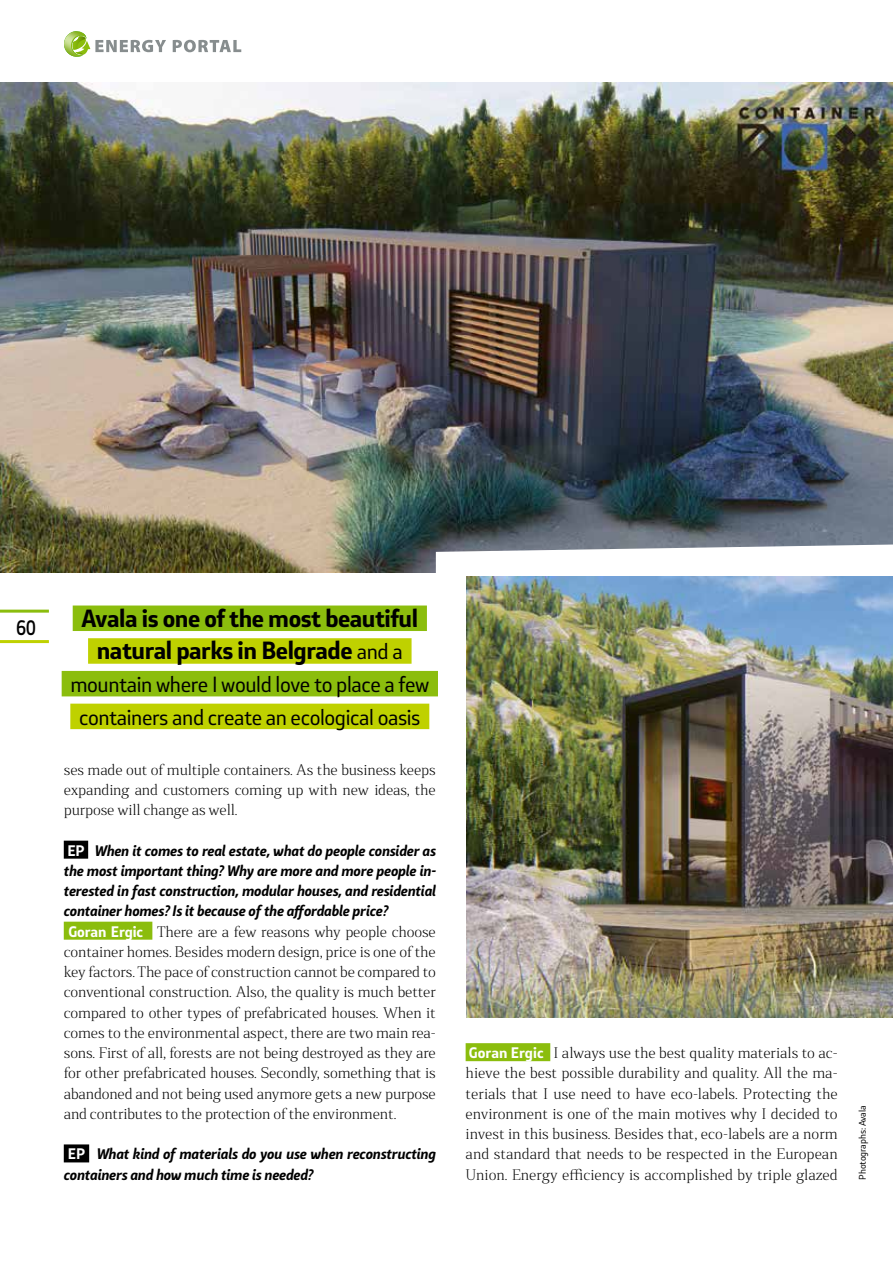
<style>
.page{position:relative;width:893px;height:1263px;background:#fff}
.page>*{position:absolute;margin:0;border:0;box-sizing:border-box;transform-origin:0 0}
.t1{font:700 23.25px/32.7px "Stobi Sans";letter-spacing:-.02em;color:#000;text-align:center}
.t2{font:20.4px/32.7px "Stobi Sans";letter-spacing:-.02em;color:#000;text-align:center}
.t3{font:500 19.5px "Stobi Sans";color:#000;scale:.85 1}
.t4{font:300 14.25px/20.2px "Stobi Serif";letter-spacing:-.01em;color:#000;text-align:justify}
.t5{font:700 14.25px/20.2px "Stobi Sans It";color:#000;text-align:justify}
.t6{font:9px "Stobi Sans";letter-spacing:-.01em;color:#000}
.s1{font-weight:400;font-size:20.4px}
.s2{font-family:"Stobi Sans";color:#fff}
.s3{font-family:"Stobi Sans";font-weight:700;color:#fff}
</style>
<div class="page">
<svg style="left:0;top:640px;width:49px;height:3px"></svg>
<svg style="left:0;top:610px;width:49px;height:3px"></svg>
<svg style="left:64px;top:31px;width:177px;height:26px"></svg>
<img style="left:0;top:83px;width:893px;height:489px">
<svg style="left:436px;top:544px;width:457px;height:75px"></svg>
<img style="left:467px;top:576px;width:426px;height:442px">
<div style="left:64px;top:841px;width:24px;height:18px;background:#000"></div>
<div style="left:64px;top:922px;width:88px;height:18px;background:#8bbd0d"></div>
<div style="left:64px;top:1144px;width:25px;height:18px;background:#000"></div>
<div style="left:466px;top:1043px;width:84px;height:18px;background:#8bbd0d"></div>
<div style="left:73px;top:605px;width:354px;height:26px;background:#8bbd0d"></div>
<div style="left:88px;top:638px;width:324px;height:26px;background:#bfd100"></div>
<div style="left:62px;top:671px;width:376px;height:25px;background:#8bbd0d"></div>
<div style="left:70px;top:704px;width:359px;height:25px;background:#bfd100"></div>
<h3 class="t3" style="left:16px;top:614px;width:25px">60</h3>
<h1 class="t1" style="left:81px;top:601px;width:338px">Avala is one of the most beautiful natural parks in Belgrade <span class="s1">and a</span></h1>
<h2 class="t2" style="left:70px;top:668px;width:360px">mountain where I would love to place a few containers and create an ecological oasis</h2>
<p class="t4" style="left:64px;top:759px;width:374px">ses made out of multiple containers. As the business keeps expanding and customers coming up with new ideas, the purpose will change as well.</p>
<p class="t5" style="left:64px;top:840px;width:374px"><span class="s2">EP</span> When it comes to real estate, what do people consider as the most important thing? Why are more and more people in&shy;terested in fast construction, modular houses, and residential container homes? Is it because of the affordable price?</p>
<p class="t4" style="left:64px;top:921px;width:374px;text-indent:5px"><span class="s3">Goran Ergic</span> There are a few reasons why people choose container homes. Besides modern design, price is one of the key factors. The pace of construction cannot be compared to conventional construction. Also, the quality is much better compared to other types of prefabricated houses. When it comes to the environmental aspect, there are two main rea&shy;sons. First of all, forests are not being destroyed as they are for other prefabricated houses. Secondly, something that is abandoned and not being used anymore gets a new purpose and contributes to the protection of the environment.</p>
<p class="t5" style="left:64px;top:1144px;width:374px"><span class="s2">EP</span> What kind of materials do you use when reconstructing containers and how much time is needed?</p>
<p class="t4" style="left:466px;top:1042px;width:374px"><span class="s3">Goran Ergic</span> I always use the best quality materials to ac&shy;hieve the best possible durability and quality. All the ma&shy;terials that I use need to have eco-labels. Protecting the environment is one of the main motives why I decided to invest in this business. Besides that, eco-labels are a norm and standard that needs to be respected in the European Union. Energy efficiency is accomplished by triple glazed</p>
<p class="t6" style="left:856px;top:1180px;width:76px;rotate:-90deg">Photographs: Avala</p>
</div>
